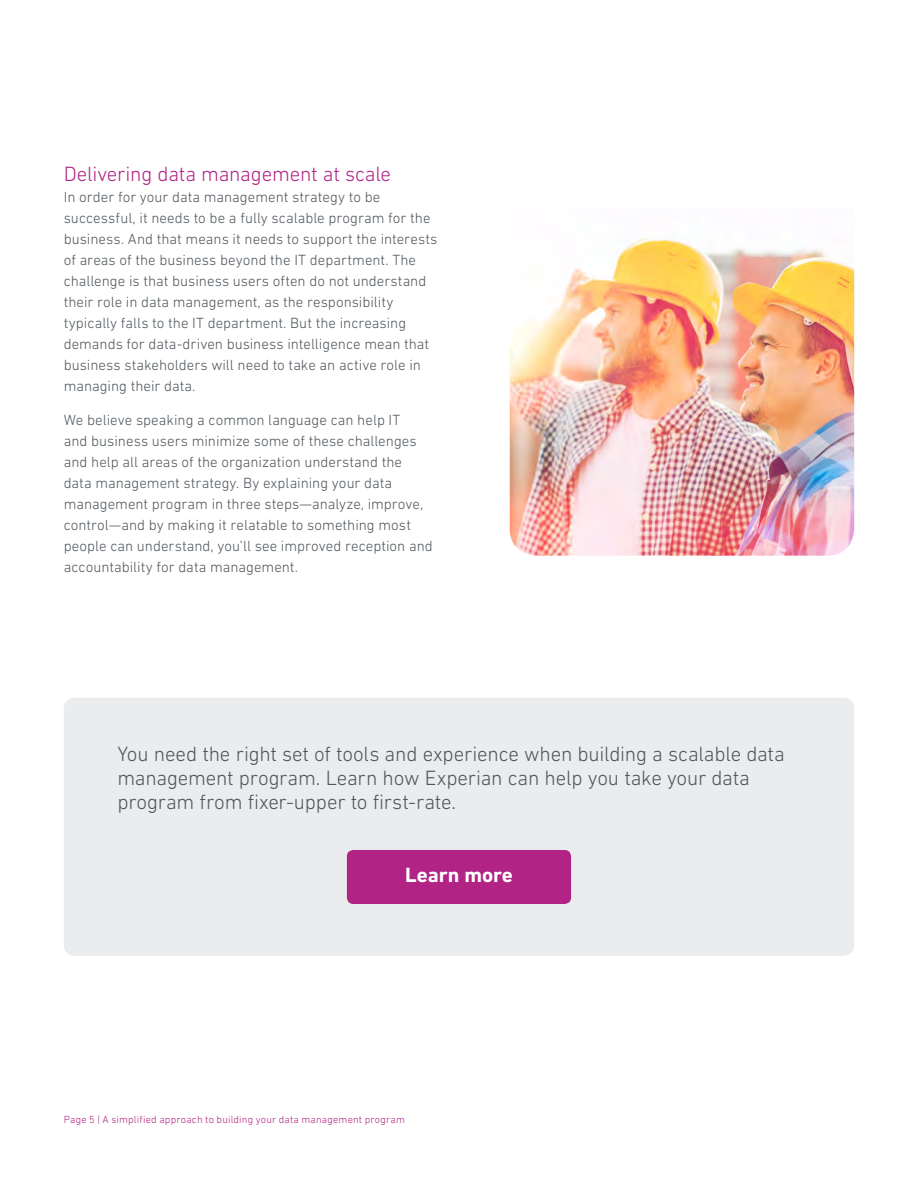
<style>
.page{position:relative;width:918px;height:1188px;background:#fff}
.page>*{position:absolute;margin:0;border:0;box-sizing:border-box;transform-origin:0 0}
.t1{font:300 21px/24px "DIN Next W1 G";letter-spacing:-.01em;color:#4f555b}
.t2{font:300 21px "DIN Next W1 G";letter-spacing:-.01em;color:#b12384}
.t3{font:700 21px "DIN Next W1 G";color:#fff}
.t4{font:300 15px/21px "DIN Next W1 G";color:#4f555b}
.t5{font:300 10.5px "DIN Next W1 G";letter-spacing:.015em;color:#b12384}
</style>
<div class="page">
<div style="left:64px;top:698px;width:790px;height:258px;background:#ebeced;border-radius:11px"></div>
<div style="left:347px;top:850px;width:224px;height:54px;background:#b12384;border-radius:6px"></div>
<img style="left:510px;top:237px;width:344px;height:319px">
<h1 class="t2" style="left:64px;top:162px;width:329px">Delivering data management at scale</h1>
<p class="t4" style="left:64px;top:186px;width:375px">In order for your data management strategy to be successful, it needs to be a fully scalable program for the business. And that means it needs to support the interests of areas of the business beyond the IT department. The challenge is that business users often do not understand their role in data management, as the responsibility typically falls to the IT department. But the increasing demands for data-driven business intelligence mean that business stakeholders will need to take an active role in managing their data.</p>
<p class="t4" style="left:64px;top:409px;width:371px">We believe speaking a common language can help IT<br>and business users minimize some of these challenges and help all areas of the organization understand the data management strategy. By explaining your data management program in three steps—analyze, improve, control—and by making it relatable to something most people can understand, you’ll see improved reception and accountability for data management.</p>
<h1 class="t1" style="left:117px;top:741px;width:669px">You need the right set of tools and experience when building a scalable data management program. Learn how Experian can help you take your data program from fixer-upper to first-rate.</h1>
<h1 class="t3" style="left:405px;top:863px;width:109px">Learn more</h1>
<p class="t5" style="left:64px;top:1113px;width:343px">Page 5 | A simplified approach to building your data management program</p>
</div>
